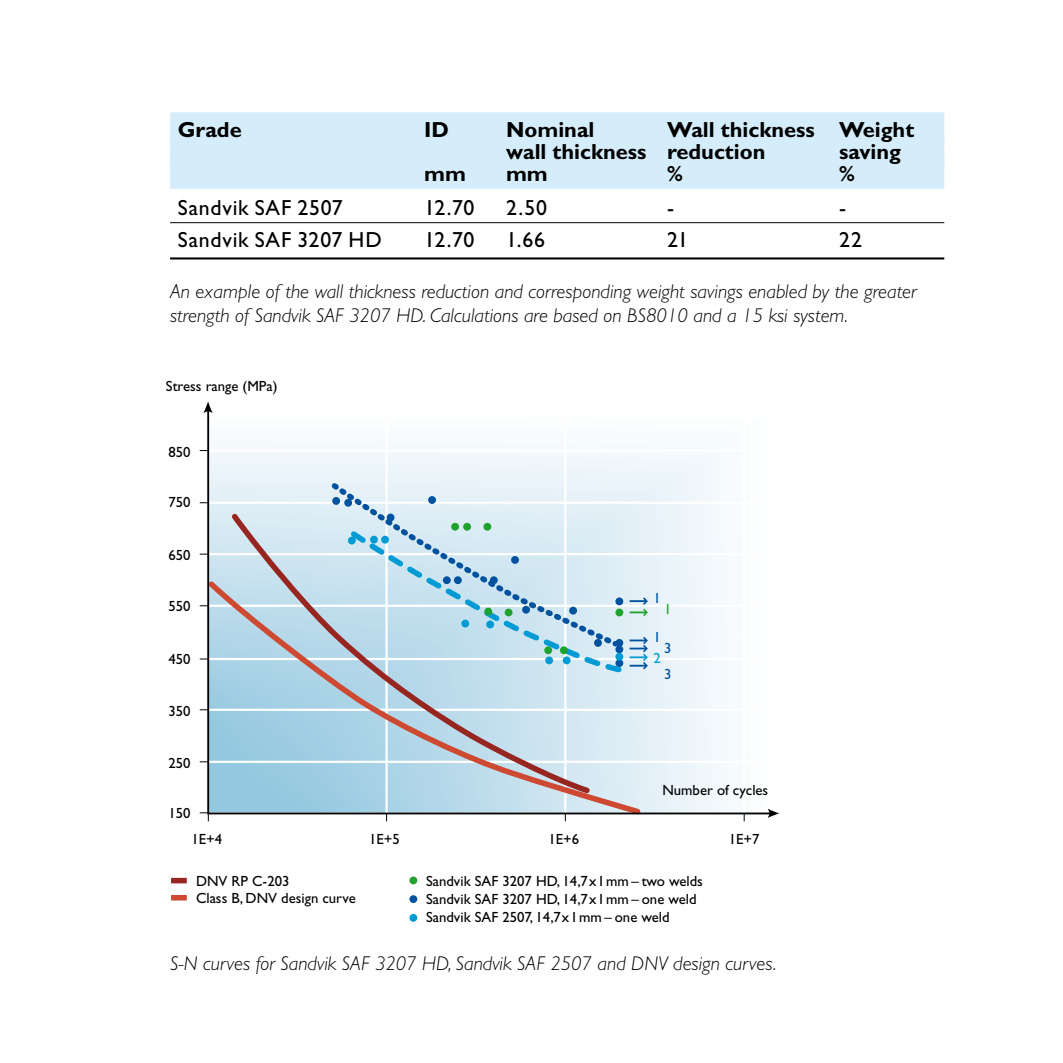
<style>
.page{position:relative;width:1063px;height:1063px;background:#fff}
.page>*{position:absolute;margin:0;border:0;box-sizing:border-box;transform-origin:0 0}
.t1{font:700 21.75px/21.8px "Gill Sans Std";color:#000}
.t2{font:21.75px "Gill Sans Std";letter-spacing:.035em;color:#000}
.t3{font:italic 300 20px/23.8px "Gill Sans Std";color:#000}
.t4{font:14.75px/18.5px "Gill Sans Std";color:#000}
.t5{font:14.75px "Gill Sans Std";color:#00519e}
.t6{font:14.75px "Gill Sans Std";color:#1fa22e}
.t7{font:14.75px "Gill Sans Std";color:#009bd5}
</style>
<div class="page">
<div style="left:170px;top:112px;width:774px;height:33px;background:#d5edfa"></div>
<div style="left:170px;top:134px;width:774px;height:33px;background:#d5edfa"></div>
<div style="left:170px;top:156px;width:774px;height:33px;background:#d5edfa"></div>
<hr style="left:170px;top:222px;width:774px;height:1px;background:#000">
<hr style="left:170px;top:257px;width:774px;height:2px;background:#000">
<svg style="left:203px;top:402px;width:8px;height:11px"></svg>
<svg style="left:768px;top:810px;width:11px;height:8px"></svg>
<div style="left:171px;top:895px;width:16px;height:6px;background:#ce4931"></div>
<div style="left:171px;top:878px;width:16px;height:5px;background:#972520"></div>
<div style="left:409px;top:877px;width:8px;height:7px;background:#1fa22e;border-radius:50%"></div>
<div style="left:409px;top:895px;width:8px;height:8px;background:#00519e;border-radius:50%"></div>
<div style="left:409px;top:914px;width:8px;height:8px;background:#009bd5;border-radius:50%"></div>
<svg style="left:206px;top:408px;width:566px;height:407px"></svg>
<svg style="left:200px;top:526px;width:448px;height:295px;background:#bed5e2"></svg>
<p class="t1" style="left:178px;top:119px;width:65px">Grade</p>
<p class="t1" style="left:424px;top:119px;width:26px">ID</p>
<p class="t1" style="left:506px;top:119px;width:90px">Nominal</p>
<p class="t1" style="left:506px;top:119px;width:410px;text-indent:161px">Wall thickness Weight wall thickness reduction</p>
<p class="t1" style="left:839px;top:141px;width:63px">saving</p>
<p class="t1" style="left:424px;top:163px;width:43px">mm</p>
<p class="t1" style="left:506px;top:163px;width:43px">mm</p>
<p class="t1" style="left:667px;top:163px;width:17px">%</p>
<p class="t1" style="left:839px;top:163px;width:17px">%</p>
<p class="t2" style="left:178px;top:195px;width:167px">Sandvik SAF 2507</p>
<p class="t2" style="left:424px;top:195px;width:52px">12.70</p>
<p class="t2" style="left:506px;top:195px;width:42px">2.50</p>
<p class="t2" style="left:667px;top:195px;width:9px">-</p>
<p class="t2" style="left:839px;top:195px;width:9px">-</p>
<p class="t2" style="left:178px;top:228px;width:206px">Sandvik SAF 3207 HD</p>
<p class="t2" style="left:424px;top:228px;width:52px">12.70</p>
<p class="t2" style="left:506px;top:228px;width:41px">1.66</p>
<p class="t2" style="left:667px;top:228px;width:23px">21</p>
<p class="t2" style="left:839px;top:228px;width:24px">22</p>
<p class="t3" style="left:170px;top:280px;width:748px">An example of the wall thickness reduction and corresponding weight savings enabled by the greater strength of Sandvik SAF 3207 HD. Calculations are based on BS8010 and a 15 ksi system.</p>
<p class="t4" style="left:166px;top:377px;width:113px">Stress range (MPa)</p>
<p class="t4" style="left:168px;top:442px;width:24px">850</p>
<p class="t4" style="left:168px;top:493px;width:24px">750</p>
<p class="t4" style="left:168px;top:545px;width:24px">650</p>
<p class="t4" style="left:168px;top:597px;width:24px">550</p>
<p class="t4" style="left:168px;top:650px;width:24px">450</p>
<p class="t4" style="left:168px;top:701px;width:24px">350</p>
<p class="t4" style="left:168px;top:753px;width:24px">250</p>
<p class="t4" style="left:168px;top:804px;width:24px">150</p>
<p class="t5" style="left:653px;top:589px;width:9px">1</p>
<p class="t6" style="left:664px;top:601px;width:9px">1</p>
<p class="t5" style="left:653px;top:629px;width:9px">1</p>
<p class="t5" style="left:664px;top:640px;width:9px">3</p>
<p class="t7" style="left:653px;top:649px;width:9px">2</p>
<p class="t5" style="left:664px;top:666px;width:9px">3</p>
<p class="t4" style="left:662px;top:781px;width:107px">Number of cycles</p>
<p class="t4" style="left:192px;top:830px;width:32px">1E+4</p>
<p class="t4" style="left:369px;top:830px;width:32px">1E+5</p>
<p class="t4" style="left:549px;top:830px;width:32px">1E+6</p>
<p class="t4" style="left:729px;top:830px;width:32px">1E+7</p>
<p class="t4" style="left:196px;top:872px;width:161px;line-height:17px">DNV RP C-203<br>Class B, DNV design curve</p>
<p class="t4" style="left:426px;top:871px;width:278px">Sandvik SAF 3207 HD, 14,7x1mm – two welds<br>Sandvik SAF 3207 HD, 14,7x1mm – one weld<br>Sandvik SAF 2507, 14,7x1mm – one weld</p>
<p class="t3" style="left:170px;top:952px;width:608px">S-N curves for Sandvik SAF 3207 HD, Sandvik SAF 2507 and DNV design curves.</p>
</div>
